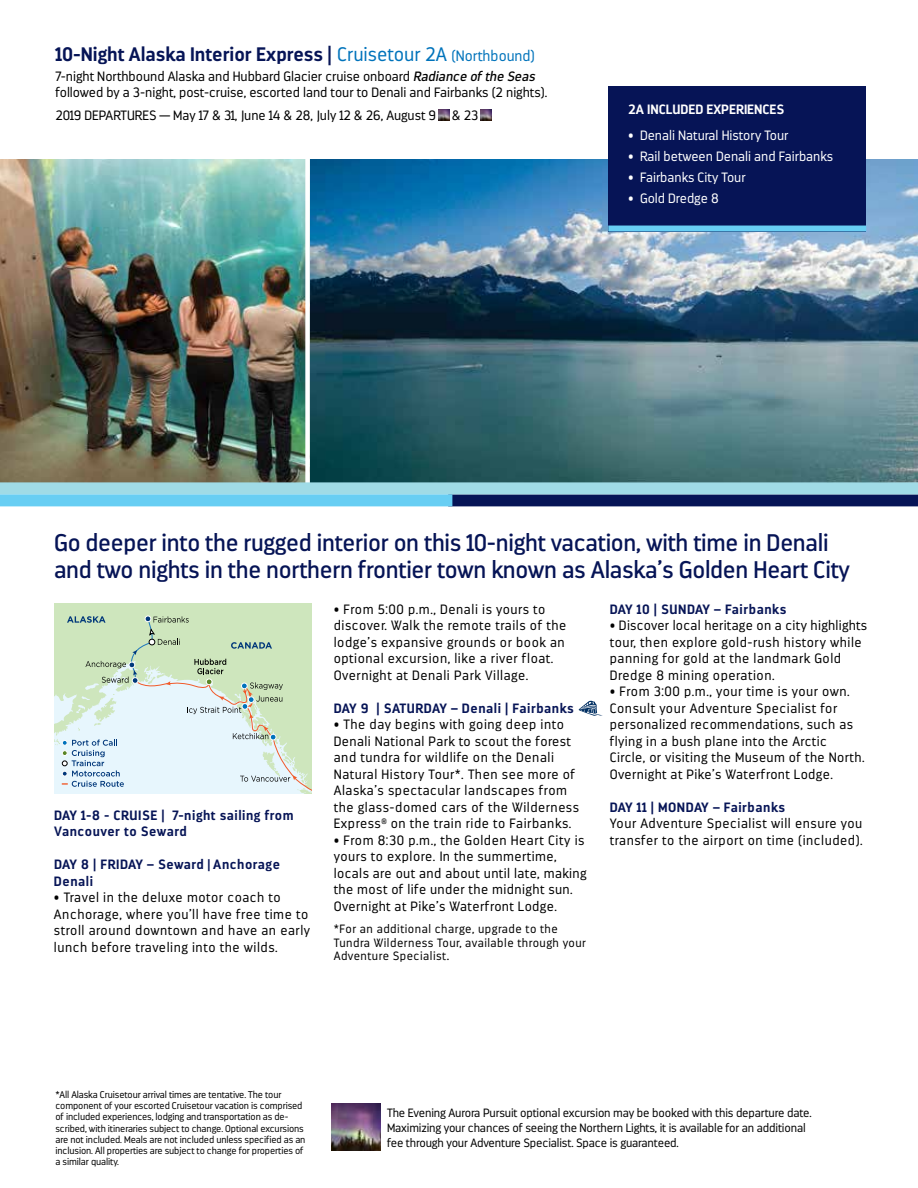
<style>
.page{position:relative;width:918px;height:1188px;background:#fff}
.page>*{position:absolute;margin:0;border:0;box-sizing:border-box;transform-origin:0 0}
.t1{font:24px/27px "Darwin";letter-spacing:-.01em;color:#061456}
.t2{font:700 19.5px "Darwin";color:#061456}
.t3{font:300 13.5px/16.5px "Darwin";letter-spacing:.04em;color:#000}
.t4{font:300 13.5px/16.5px "Darwin";color:#000}
.t5{font:700 13.5px/16.5px "Darwin";letter-spacing:.04em;color:#061456}
.t6{font:300 13.5px "Darwin";color:#fff}
.t7{font:700 13.5px "Darwin";color:#fff}
.t8{font:300 12px/15px "Darwin";letter-spacing:-.01em;color:#000}
.t9{font:300 12px/13.5px "Darwin";letter-spacing:.04em;color:#000}
.t10{font:300 9.75px/11.2px "Darwin";letter-spacing:-.01em;color:#000}
.s1{font-family:"Helvetica Neue"}
.s2{font-weight:300;color:#0073bb}
.s3{font-weight:300;font-size:15px;color:#0073bb}
.s4{font-weight:400;font-style:italic}
.s5{font-size:12.75px}
.s6{font-size:13.5px}
</style>
<div class="page">
<img style="left:310px;top:159px;width:608px;height:323px">
<img style="left:0;top:160px;width:305px;height:322px">
<div style="left:54px;top:604px;width:258px;height:12px;background:#cee6bd"></div>
<svg style="left:54px;top:616px;width:258px;height:178px;background:#d3e6d6"></svg>
<svg style="left:438px;top:109px;width:12px;height:11px"></svg>
<svg style="left:480px;top:109px;width:11px;height:11px"></svg>
<svg style="left:332px;top:1150px;width:49px;height:1px"></svg>
<img style="left:332px;top:1104px;width:49px;height:46px">
<div style="left:448px;top:494px;width:470px;height:12px;background:#061456"></div>
<div style="left:0;top:482px;width:918px;height:12px;background:#a0dbe6"></div>
<div style="left:0;top:494px;width:452px;height:12px;background:#68cef3"></div>
<svg style="left:578px;top:700px;width:25px;height:16px"></svg>
<div style="left:608px;top:86px;width:258px;height:146px;background:#061456"></div>
<div style="left:608px;top:226px;width:258px;height:6px;background:#68cef3"></div>
<h2 class="t2" style="left:56px;top:42px;width:481px">10-Night Alaska Interior Express <span class="s1">|</span> <span class="s2">Cruisetour 2A</span> <span class="s3">(Northbound)</span></h2>
<p class="t4" style="left:56px;top:68px;width:493px">7-night Northbound Alaska and Hubbard Glacier cruise onboard <span class="s4">Radiance ofthe Seas </span>followed by a 3-night, post-cruise, escorted land tour to Denali and Fairbanks (2 nights).</p>
<p class="t4" style="left:56px;top:107px;width:424px">2019 DEPARTURES — May 17 &amp; 31, June 14 &amp; 28, July 12 &amp; 26, August 9 &amp; 23</p>
<p class="t7" style="left:628px;top:101px;width:158px">2A INCLUDED EXPERIENCES</p>
<p class="t6" style="left:628px;top:127px;width:162px">• Denali Natural History Tour</p>
<p class="t6" style="left:628px;top:148px;width:207px">• Rail between Denali and Fairbanks</p>
<p class="t6" style="left:628px;top:169px;width:119px">• Fairbanks City Tour</p>
<p class="t6" style="left:628px;top:190px;width:92px">• Gold Dredge 8</p>
<h1 class="t1" style="left:54px;top:529px;width:797px">Go deeper into the rugged interior on this 10-night vacation, with time in Denali and two nights in the northern frontier town known as Alaska’s Golden Heart City</h1>
<p class="t5" style="left:54px;top:807px;width:241px">DAY 1-8 - CRUISE | 7-night sailing from<br>Vancouver to Seward</p>
<p class="t5" style="left:54px;top:856px;width:228px">DAY 8 | FRIDAY – Seward <span class="s5">|</span> Anchorage<br>Denali</p>
<p class="t3" style="left:54px;top:889px;width:258px">• Travel in the deluxe motor coach to Anchorage, where you’ll have free time to stroll around downtown and have an early lunch before traveling into the wilds.</p>
<p class="t3" style="left:334px;top:601px;width:234px">• From 5:00 p.m., Denali is yours to discover. Walk the remote trails of the lodge’s expansive grounds or book an optional excursion, like a river float.<br>Overnight at Denali Park Village.</p>
<p class="t5" style="left:334px;top:700px;width:242px">DAY 9 | SATURDAY – Denali | Fairbanks</p>
<p class="t3" style="left:334px;top:716px;width:247px">• The day begins with going deep into Denali National Park to scout the forest and tundra for wildlife on the Denali Natural History Tour*. Then see more of Alaska’s spectacular landscapes from the glass-domed cars of the Wilderness Express<sup>®</sup> on the train ride to Fairbanks.</p>
<p class="t3" style="left:334px;top:832px;width:254px">• From 8:30 p.m., the Golden Heart City is yours to explore. In the summertime, locals are out and about until late, making the most of life under the midnight sun.<br>Overnight at Pike’s Waterfront Lodge.</p>
<p class="t9" style="left:334px;top:922px;width:254px">*For an additional charge, upgrade to the<br>Tundra Wilderness Tour, available through your<br>Adventure Specialist<span class="s6">.</span></p>
<p class="t5" style="left:610px;top:601px;width:178px">DAY 10 | SUNDAY – Fairbanks</p>
<p class="t3" style="left:610px;top:617px;width:259px">• Discover local heritage on a city highlights tour, then explore gold-rush history while panning for gold at the landmark Gold Dredge 8 mining operation.</p>
<p class="t3" style="left:610px;top:683px;width:256px">• From 3:00 p.m., your time is your own.<br>Consult your Adventure Specialist for personalized recommendations, such as flying in a bush plane into the Arctic Circle, or visiting the Museum of the North.<br>Overnight at Pike’s Waterfront Lodge.</p>
<p class="t5" style="left:610px;top:799px;width:177px">DAY 11 | MONDAY – Fairbanks</p>
<p class="t3" style="left:610px;top:815px;width:254px">Your Adventure Specialist will ensure you transfer to the airport on time (included).</p>
<p class="t10" style="left:56px;top:1089px;width:251px">*All Alaska Cruisetour arrival times are tentative. The tour component of your escorted Cruisetour vacation is comprised of included experiences, lodging and transportation as de&shy;scribed, with itineraries subject to change. Optional excursions are not included. Meals are not included unless specified as an inclusion. All properties are subject to change for properties of a similar quality.</p>
<p class="t8" style="left:387px;top:1105px;width:426px">The Evening Aurora Pursuit optional excursion may be booked with this departure date.<br>Maximizing your chances of seeing the Northern Lights, it is available for an additional fee through your Adventure Specialist. Space is guaranteed.</p>
</div>
